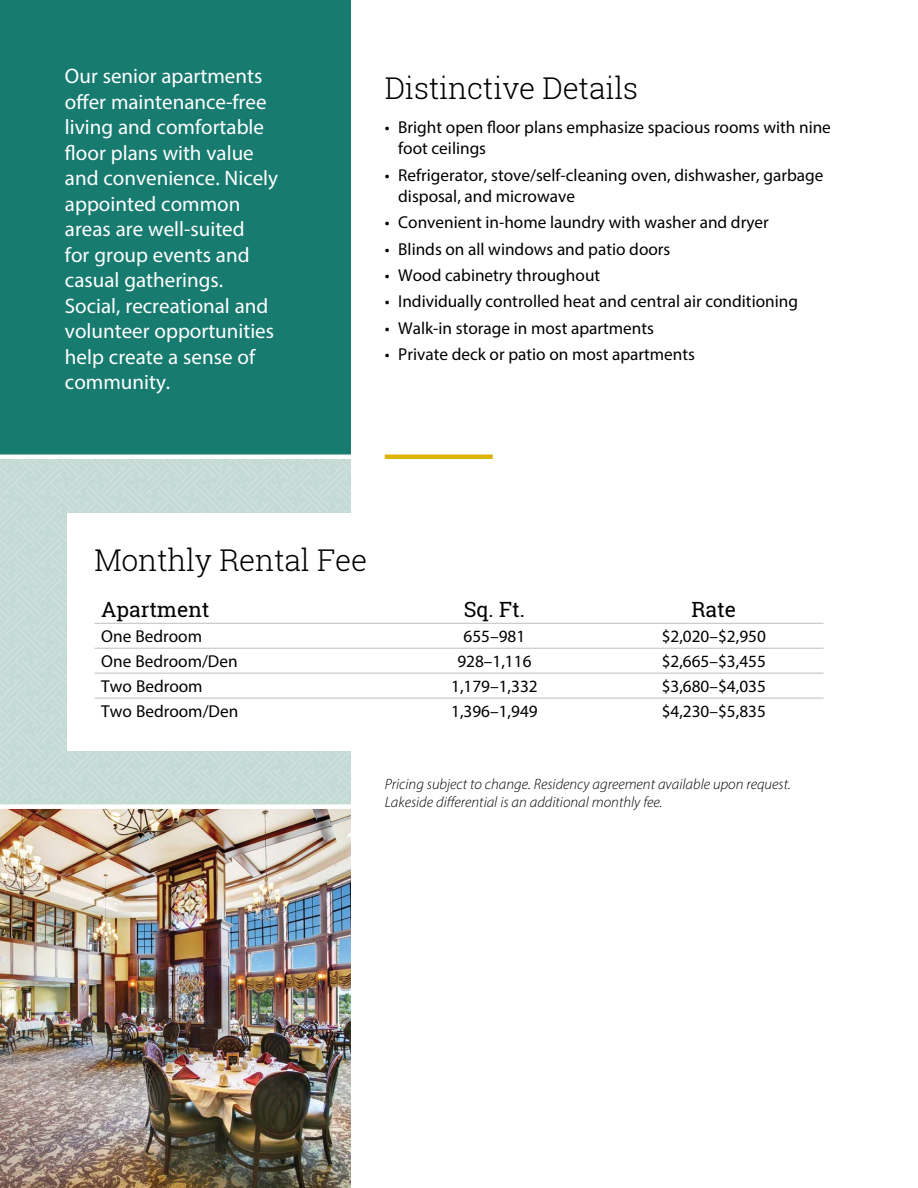
<style>
.page{position:relative;width:918px;height:1188px;background:#fff}
.page>*{position:absolute;margin:0;border:0;box-sizing:border-box;transform-origin:0 0}
.t1{font:300 30px "Roboto Slab";letter-spacing:-.01em;color:#000}
.t2{font:21px/25.5px "Myriad Pro";color:#fff}
.t3{font:21px "Roboto Slab";color:#000}
.t4{font:17.25px/21px "Myriad Pro";color:#000}
.t5{font:italic 300 15px/18px "Myriad Pro";color:#000}
</style>
<div class="page">
<div style="left:0;top:457px;width:351px;height:731px;background:#c4dad5"></div>
<div style="left:0;top:0;width:351px;height:457px;background:#177b6f"></div>
<div style="left:385px;top:454px;width:108px;height:5px;background:#deb407"></div>
<div style="left:68px;top:513px;width:782px;height:237px;background:#fff"></div>
<hr style="left:94px;top:623px;width:291px;height:1px;background:#bcbec0">
<hr style="left:385px;top:623px;width:219px;height:1px;background:#bcbec0">
<hr style="left:604px;top:623px;width:220px;height:1px;background:#bcbec0">
<hr style="left:94px;top:648px;width:291px;height:1px;background:#bcbec0">
<hr style="left:385px;top:648px;width:219px;height:1px;background:#bcbec0">
<hr style="left:604px;top:648px;width:220px;height:1px;background:#bcbec0">
<hr style="left:94px;top:673px;width:291px;height:1px;background:#bcbec0">
<hr style="left:385px;top:673px;width:219px;height:1px;background:#bcbec0">
<hr style="left:604px;top:673px;width:220px;height:1px;background:#bcbec0">
<hr style="left:94px;top:698px;width:291px;height:1px;background:#bcbec0">
<hr style="left:385px;top:698px;width:219px;height:1px;background:#bcbec0">
<hr style="left:604px;top:698px;width:220px;height:1px;background:#bcbec0">
<img style="left:0;top:809px;width:351px;height:379px">
<div style="left:0;top:454px;width:364px;height:5px;background:#fff"></div>
<div style="left:0;top:804px;width:364px;height:5px;background:#fff"></div>
<p class="t2" style="left:65px;top:63px;width:215px">Our senior apartments offer maintenance-free living and comfortable floor plans with value and convenience. Nicely appointed common areas are well-suited<br>for group events and casual gatherings.<br>Social, recreational and volunteer opportunities help create a sense of community.</p>
<h1 class="t1" style="left:385px;top:67px;width:255px">Distinctive Details</h1>
<p class="t4" style="left:398px;top:117px;width:434px;text-indent:-14px">• Bright open floor plans emphasize spacious rooms with nine foot ceilings</p>
<p class="t4" style="left:398px;top:164px;width:427px;text-indent:-14px">• Refrigerator, stove/self-cleaning oven, dishwasher, garbage disposal, and microwave</p>
<p class="t4" style="left:385px;top:212px;width:386px">• Convenient in-home laundry with washer and dryer</p>
<p class="t4" style="left:385px;top:238px;width:287px">• Blinds on all windows and patio doors</p>
<p class="t4" style="left:385px;top:264px;width:217px">• Wood cabinetry throughout</p>
<p class="t4" style="left:385px;top:291px;width:415px">• Individually controlled heat and central air conditioning</p>
<p class="t4" style="left:385px;top:317px;width:271px">• Walk-in storage in most apartments</p>
<p class="t4" style="left:385px;top:344px;width:312px">• Private deck or patio on most apartments</p>
<h1 class="t1" style="left:94px;top:539px;width:274px">Monthly Rental Fee</h1>
<p class="t3" style="left:101px;top:595px;width:110px">Apartment</p>
<p class="t3" style="left:464px;top:595px;width:63px">Sq. Ft.</p>
<p class="t3" style="left:691px;top:595px;width:46px">Rate</p>
<p class="t4" style="left:101px;top:626px;width:102px">One Bedroom</p>
<p class="t4" style="left:464px;top:626px;width:63px">655–981</p>
<p class="t4" style="left:662px;top:626px;width:106px">$2,020–$2,950</p>
<p class="t4" style="left:101px;top:651px;width:138px">One Bedroom/Den</p>
<p class="t4" style="left:457px;top:651px;width:76px">928–1,116</p>
<p class="t4" style="left:662px;top:651px;width:106px">$2,665–$3,455</p>
<p class="t4" style="left:101px;top:676px;width:103px">Two Bedroom</p>
<p class="t4" style="left:451px;top:676px;width:88px">1,179–1,332</p>
<p class="t4" style="left:662px;top:676px;width:106px">$3,680–$4,035</p>
<p class="t4" style="left:101px;top:700px;width:139px">Two Bedroom/Den</p>
<p class="t4" style="left:451px;top:700px;width:88px">1,396–1,949</p>
<p class="t4" style="left:662px;top:700px;width:106px">$4,230–$5,835</p>
<p class="t5" style="left:385px;top:775px;width:408px">Pricing subject to change. Residency agreement available upon request.<br>Lakeside differential is an additional monthly fee.</p>
</div>
